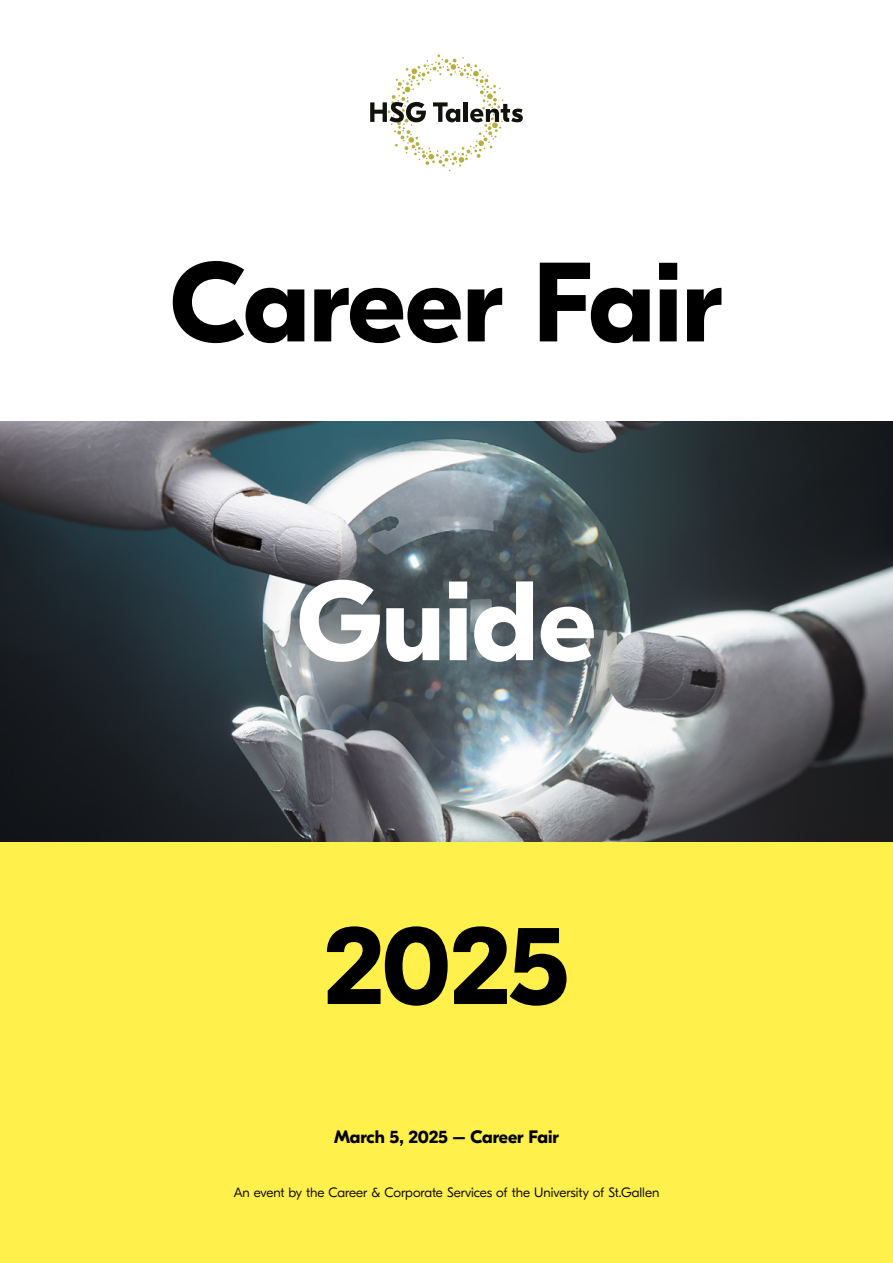
<style>
.page{position:relative;width:893px;height:1263px;background:#fff}
.page>*{position:absolute;margin:0;border:0;box-sizing:border-box;transform-origin:0 0}
.t1{font:700 112.5px "GT Eesti Pro Display";color:#000}
.t2{font:700 112.5px "GT Eesti Pro Display";color:#fff}
.t3{font:700 18px "GT Eesti Pro Display";color:#000}
.t4{font:300 13.5px "GT Eesti Pro Display";color:#000}
</style>
<div class="page">
<img style="left:0;top:421px;width:893px;height:421px">
<div style="left:0;top:842px;width:893px;height:421px;background:#fff04b"></div>
<svg style="left:370px;top:54px;width:153px;height:117px"></svg>
<h1 class="t1" style="left:170px;top:240px;width:554px">Career Fair</h1>
<h1 class="t2" style="left:297px;top:559px;width:300px">Guide</h1>
<h1 class="t1" style="left:323px;top:903px;width:247px">2025</h1>
<h2 class="t3" style="left:334px;top:1127px;width:226px">March 5, 2025 – Career Fair</h2>
<p class="t4" style="left:234px;top:1185px;width:427px">An event by the Career &amp; Corporate Services of the University of St.Gallen</p>
</div>
